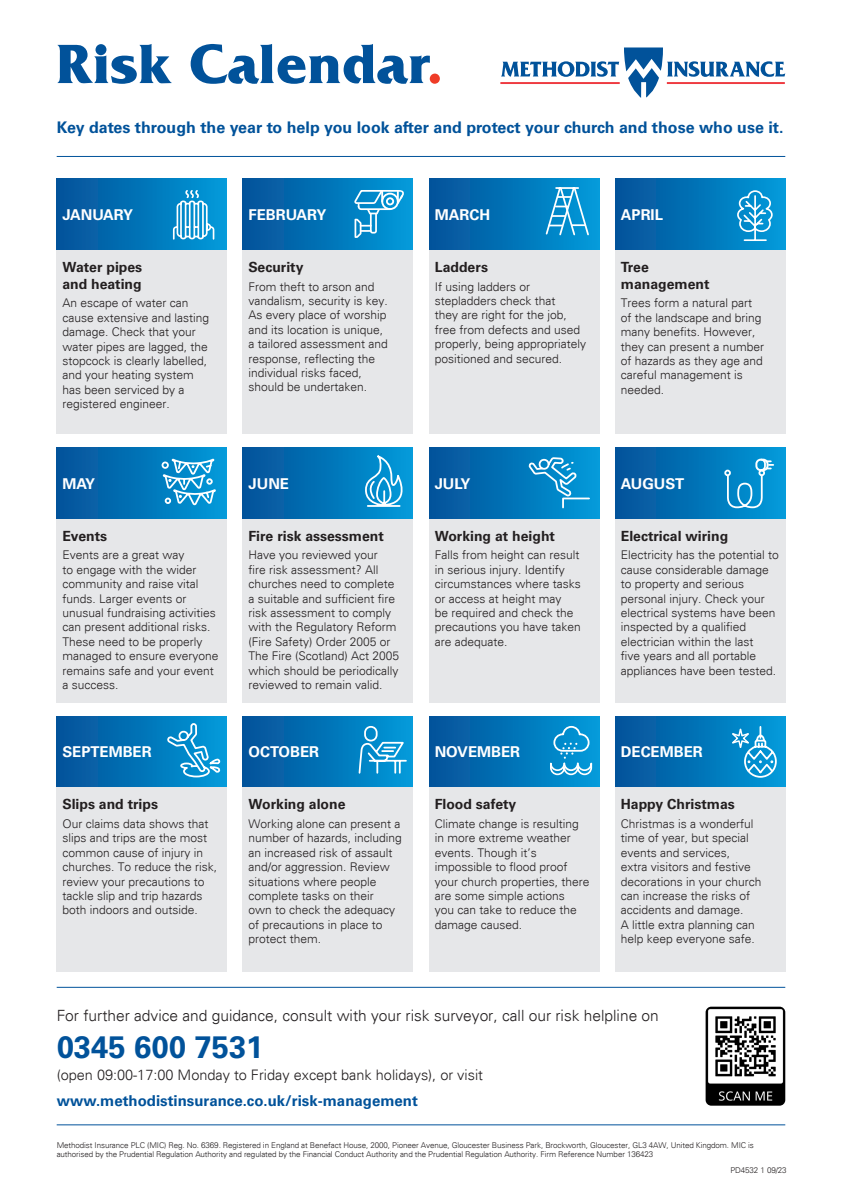
<style>
.page{position:relative;width:842px;height:1191px;background:#fff}
.page>*{position:absolute;margin:0;border:0;box-sizing:border-box;transform-origin:0 0}
.t1{font:700 58px "Friz Quadrata Std";letter-spacing:.01em;color:#01529a}
.NEW_BODY_COPY{font:700 31px "Univers";color:#01529a}
.t2{font:700 16px "Univers LT Std";color:#01529a}
.NEW_BODY_COPY-2{font:300 15.5px "Univers";color:#231f20}
.NEW_BODY_COPY-3{font:700 15px "Univers";color:#01529a}
.t3{font:700 14.9px "Univers";color:#fff}
.t4{font:700 14.9px "Univers";letter-spacing:-.02em;color:#fff}
.NEW_BODY_COPY-4{font:300 14.5px "Univers";color:#231f20}
.HEL_HEAD{font:700 14px/16.8px "Univers";color:#231f20}
.NEW_BODY_COPY-5{font:300 12px/14.4px "Univers";color:#231f20}
.t5{font:300 8px/9.6px "Univers";letter-spacing:-.01em;color:#231f20}
.s1{font-size:53.5px;color:#ef3c27}
</style>
<div class="page">
<img style="left:706px;top:1006px;width:79px;height:99px">
<div style="left:57px;top:179px;width:170px;height:255px;background:#e6e7e9"></div>
<div style="left:57px;top:179px;width:170px;height:70px;background:linear-gradient(to right,#045198,#009ad9)"></div>
<div style="left:243px;top:179px;width:170px;height:255px;background:#e6e7e9"></div>
<div style="left:243px;top:179px;width:170px;height:70px;background:linear-gradient(to right,#045198,#009ad9)"></div>
<div style="left:429px;top:179px;width:170px;height:255px;background:#e6e7e9"></div>
<div style="left:429px;top:179px;width:170px;height:70px;background:linear-gradient(to right,#045198,#009ad9)"></div>
<div style="left:615px;top:179px;width:170px;height:255px;background:#e6e7e9"></div>
<div style="left:615px;top:179px;width:170px;height:70px;background:linear-gradient(to right,#045198,#009ad9)"></div>
<svg style="left:544px;top:186px;width:46px;height:51px;background:#33a3d7"></svg>
<svg style="left:736px;top:189px;width:37px;height:53px;background:#3da8d9"></svg>
<svg style="left:172px;top:189px;width:43px;height:51px;background:#4caedc"></svg>
<svg style="left:354px;top:190px;width:50px;height:48px;background:#3da7d9"></svg>
<div style="left:57px;top:447px;width:170px;height:255px;background:#e6e7e9"></div>
<div style="left:57px;top:447px;width:170px;height:71px;background:linear-gradient(to right,#045198,#009ad9)"></div>
<div style="left:243px;top:447px;width:170px;height:255px;background:#e6e7e9"></div>
<div style="left:243px;top:447px;width:170px;height:71px;background:linear-gradient(to right,#045198,#009ad9)"></div>
<div style="left:429px;top:447px;width:170px;height:255px;background:#e6e7e9"></div>
<div style="left:429px;top:447px;width:170px;height:71px;background:linear-gradient(to right,#045198,#009ad9)"></div>
<div style="left:615px;top:447px;width:170px;height:255px;background:#e6e7e9"></div>
<div style="left:615px;top:447px;width:170px;height:71px;background:linear-gradient(to right,#045198,#009ad9)"></div>
<svg style="left:364px;top:448px;width:49px;height:60px;background:#2ca3d8"></svg>
<svg style="left:527px;top:456px;width:64px;height:53px;background:#2298d1"></svg>
<svg style="left:723px;top:458px;width:52px;height:51px;background:#289dd3"></svg>
<div style="left:57px;top:716px;width:170px;height:255px;background:#e6e7e9"></div>
<svg style="left:57px;top:716px;width:170px;height:71px;background:#0269ae"></svg>
<div style="left:243px;top:716px;width:170px;height:255px;background:#e6e7e9"></div>
<div style="left:243px;top:716px;width:170px;height:71px;background:linear-gradient(to right,#045198,#009ad9)"></div>
<div style="left:429px;top:716px;width:170px;height:255px;background:#e6e7e9"></div>
<div style="left:429px;top:716px;width:170px;height:71px;background:linear-gradient(to right,#045198,#009ad9)"></div>
<div style="left:615px;top:716px;width:170px;height:255px;background:#e6e7e9"></div>
<div style="left:615px;top:716px;width:170px;height:71px;background:linear-gradient(to right,#045198,#009ad9)"></div>
<svg style="left:161px;top:457px;width:61px;height:330px"></svg>
<svg style="left:358px;top:725px;width:50px;height:49px;background:#32a3d8"></svg>
<svg style="left:549px;top:725px;width:44px;height:51px;background:#30a3d8"></svg>
<svg style="left:731px;top:716px;width:47px;height:62px;background:#2ea1d6"></svg>
<hr style="left:57px;top:156px;width:728px;height:1px;background:#01529a">
<hr style="left:57px;top:986px;width:728px;height:1px;background:#01529a">
<hr style="left:57px;top:1124px;width:728px;height:1px;background:#01529a">
<hr style="left:500px;top:82px;width:120px;height:2px;background:#ee3a41">
<svg style="left:501px;top:47px;width:284px;height:51px"></svg>
<p class="t1" style="left:57px;top:32px;width:387px">Risk Calendar<span class="s1">.</span></p>
<p class="t2" style="left:57px;top:118px;width:728px">Key dates through the year to help you look after and protect your church and those who use it.</p>
<p class="t4" style="left:62px;top:206px;width:72px">JANUARY</p>
<p class="HEL_HEAD" style="left:62px;top:259px;width:81px">Water pipes and heating</p>
<p class="NEW_BODY_COPY-5" style="left:62px;top:296px;width:148px">An escape of water can cause extensive and lasting damage. Check that your water pipes are lagged, the stopcock is clearly labelled, and your heating system has been serviced by a registered engineer.</p>
<p class="t3" style="left:62px;top:475px;width:34px">MAY</p>
<p class="HEL_HEAD" style="left:62px;top:527px;width:46px">Events</p>
<p class="NEW_BODY_COPY-5" style="left:62px;top:548px;width:158px">Events are a great way<br>to engage with the wider community and raise vital funds. Larger events or unusual fundraising activities can present additional risks.<br>These need to be properly managed to ensure everyone remains safe and your event a success.</p>
<p class="t3" style="left:62px;top:743px;width:91px">SEPTEMBER</p>
<p class="HEL_HEAD" style="left:62px;top:796px;width:97px">Slips and trips</p>
<p class="NEW_BODY_COPY-5" style="left:62px;top:816px;width:156px">Our claims data shows that slips and trips are the most common cause of injury in churches. To reduce the risk, review your precautions to tackle slip and trip hazards both indoors and outside.</p>
<p class="t3" style="left:249px;top:206px;width:79px">FEBRUARY</p>
<p class="HEL_HEAD" style="left:249px;top:259px;width:56px">Security</p>
<p class="NEW_BODY_COPY-5" style="left:249px;top:279px;width:141px">From theft to arson and vandalism, security is key.<br>As every place of worship and its location is unique, a tailored assessment and response, reflecting the individual risks faced, should be undertaken.</p>
<p class="t3" style="left:249px;top:475px;width:42px">JUNE</p>
<p class="HEL_HEAD" style="left:249px;top:527px;width:137px">Fire risk assessment</p>
<p class="NEW_BODY_COPY-5" style="left:249px;top:548px;width:152px">Have you reviewed your<br>fire risk assessment? All churches need to complete a suitable and sufficient fire risk assessment to comply with the Regulatory Reform (Fire Safety) Order 2005 or<br>The Fire (Scotland) Act 2005 which should be periodically reviewed to remain valid.</p>
<p class="t3" style="left:249px;top:743px;width:72px">OCTOBER</p>
<p class="HEL_HEAD" style="left:249px;top:796px;width:98px">Working alone</p>
<p class="NEW_BODY_COPY-5" style="left:249px;top:816px;width:155px">Working alone can present a number of hazards, including an increased risk of assault and/or aggression. Review situations where people complete tasks on their<br>own to check the adequacy of precautions in place to protect them.</p>
<p class="t3" style="left:435px;top:206px;width:57px">MARCH</p>
<p class="HEL_HEAD" style="left:435px;top:259px;width:55px">Ladders</p>
<p class="NEW_BODY_COPY-5" style="left:435px;top:279px;width:153px">If using ladders or stepladders check that<br>they are right for the job, free from defects and used properly, being appropriately positioned and secured.</p>
<p class="t3" style="left:621px;top:206px;width:44px">APRIL</p>
<p class="HEL_HEAD" style="left:621px;top:259px;width:29px">Tree</p>
<p class="HEL_HEAD" style="left:621px;top:276px;width:90px">management</p>
<p class="NEW_BODY_COPY-5" style="left:621px;top:296px;width:145px">Trees form a natural part of the landscape and bring many benefits. However, they can present a number of hazards as they age and careful management is needed.</p>
<p class="t3" style="left:435px;top:475px;width:37px">JULY</p>
<p class="HEL_HEAD" style="left:435px;top:527px;width:122px">Working at height</p>
<p class="NEW_BODY_COPY-5" style="left:435px;top:548px;width:148px">Falls from height can result in serious injury. Identify circumstances where tasks or access at height may<br>be required and check the precautions you have taken are adequate.</p>
<p class="t3" style="left:435px;top:743px;width:87px">NOVEMBER</p>
<p class="HEL_HEAD" style="left:435px;top:796px;width:83px">Flood safety</p>
<p class="NEW_BODY_COPY-5" style="left:435px;top:816px;width:156px">Climate change is resulting in more extreme weather events. Though it’s impossible to flood proof your church properties, there are some simple actions<br>you can take to reduce the damage caused.</p>
<p class="t3" style="left:621px;top:475px;width:65px">AUGUST</p>
<p class="HEL_HEAD" style="left:621px;top:527px;width:109px">Electrical wiring</p>
<p class="NEW_BODY_COPY-5" style="left:621px;top:548px;width:160px">Electricity has the potential to cause considerable damage to property and serious personal injury. Check your electrical systems have been inspected by a qualified electrician within the last<br>five years and all portable appliances have been tested.</p>
<p class="t3" style="left:621px;top:743px;width:83px">DECEMBER</p>
<p class="HEL_HEAD" style="left:621px;top:796px;width:116px">Happy Christmas</p>
<p class="NEW_BODY_COPY-5" style="left:621px;top:816px;width:142px">Christmas is a wonderful time of year, but special events and services,<br>extra visitors and festive decorations in your church can increase the risks of accidents and damage.<br>A little extra planning can help keep everyone safe.</p>
<p class="NEW_BODY_COPY-2" style="left:57px;top:1006px;width:604px">For further advice and guidance, consult with your risk surveyor, call our risk helpline on</p>
<p class="NEW_BODY_COPY" style="left:57px;top:1029px;width:208px">0345 600 7531</p>
<p class="NEW_BODY_COPY-4" style="left:57px;top:1066px;width:428px">(open 09:00-17:00 Monday to Friday except bank holidays), or visit</p>
<p class="NEW_BODY_COPY-3" style="left:57px;top:1092px;width:363px">www.methodistinsurance.co.uk/risk-management</p>
<p class="t5" style="left:57px;top:1140px;width:699px">Methodist Insurance PLC (MIC) Reg. No. 6369. Registered in England at Benefact House, 2000, Pioneer Avenue, Gloucester Business Park, Brockworth, Gloucester, GL3 4AW, United Kingdom. MIC is authorised by the Prudential Regulation Authority and regulated by the Financial Conduct Authority and the Prudential Regulation Authority. Firm Reference Number 136423</p>
<p class="t5" style="left:730px;top:1165px;width:58px">PD4532 1 09/23</p>
</div>
